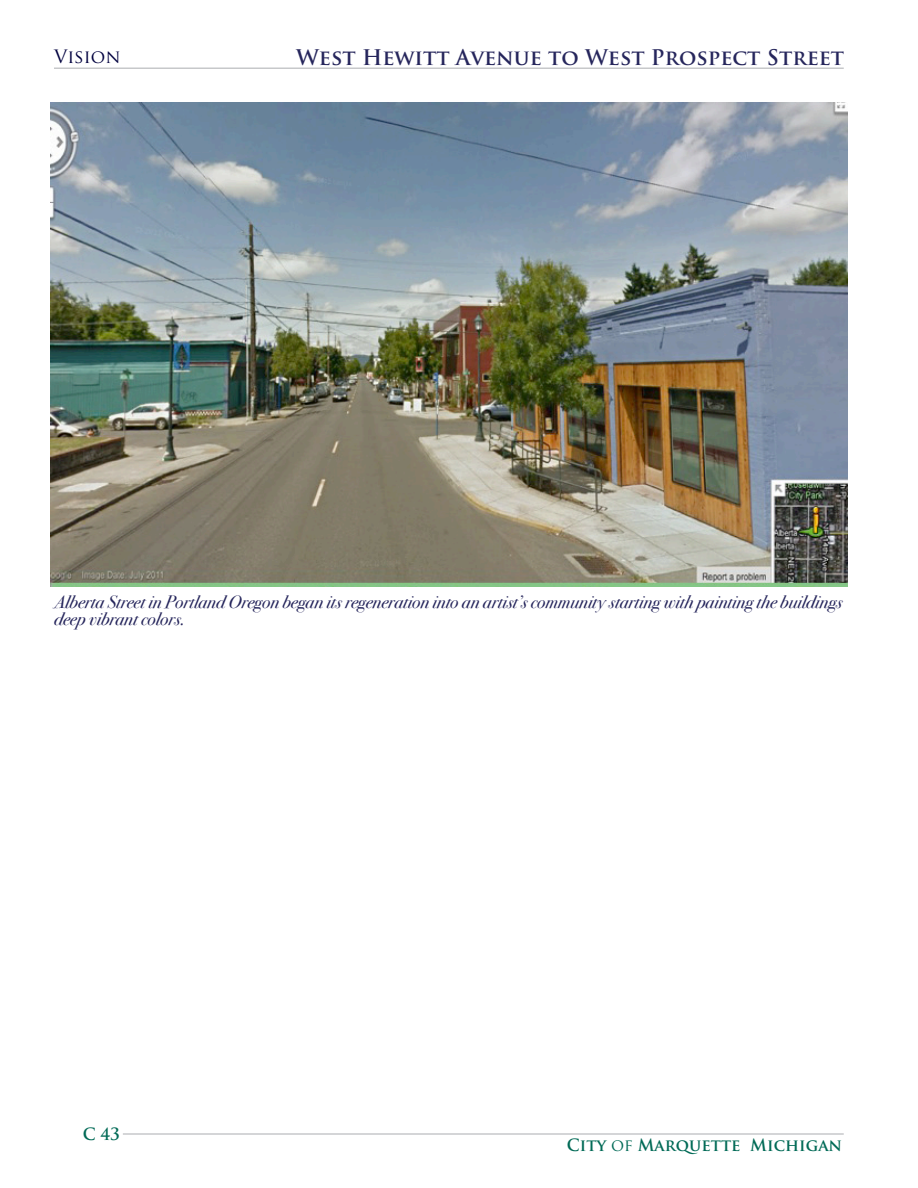
<style>
.page{position:relative;width:918px;height:1188px;background:#fff}
.page>*{position:absolute;margin:0;border:0;box-sizing:border-box;transform-origin:0 0}
.t1{font:700 21px "Trajan Pro";color:#26265c}
.t2{font:18px/16.5px "Bodoni Svty Two ITCTT Book Ita";color:#26265c}
.t3{font:18px "Trajan Pro";color:#00003f}
.t4{font:700 16.5px "Trajan Pro";color:#006a56}
.s1{font-weight:400}
</style>
<div class="page">
<hr style="left:54px;top:68px;width:790px;height:1px;background:#c7c8ca">
<hr style="left:123px;top:1133px;width:721px;height:2px;background:#c7c8ca">
<img style="left:50px;top:102px;width:798px;height:485px">
<p class="t3" style="left:54px;top:45px;width:68px">Vision</p>
<p class="t1" style="left:296px;top:45px;width:550px">West Hewitt Avenue to West Prospect Street</p>
<p class="t2" style="left:54px;top:593px;width:790px">Alberta Street in Portland Oregon began its regeneration into an artist’s community starting with painting the buildings deep vibrant colors.</p>
<p class="t4" style="left:83px;top:1124px;width:39px">C 43</p>
<p class="t4" style="left:567px;top:1135px;width:277px">City <span class="s1">of</span> Marquette Michigan</p>
</div>
